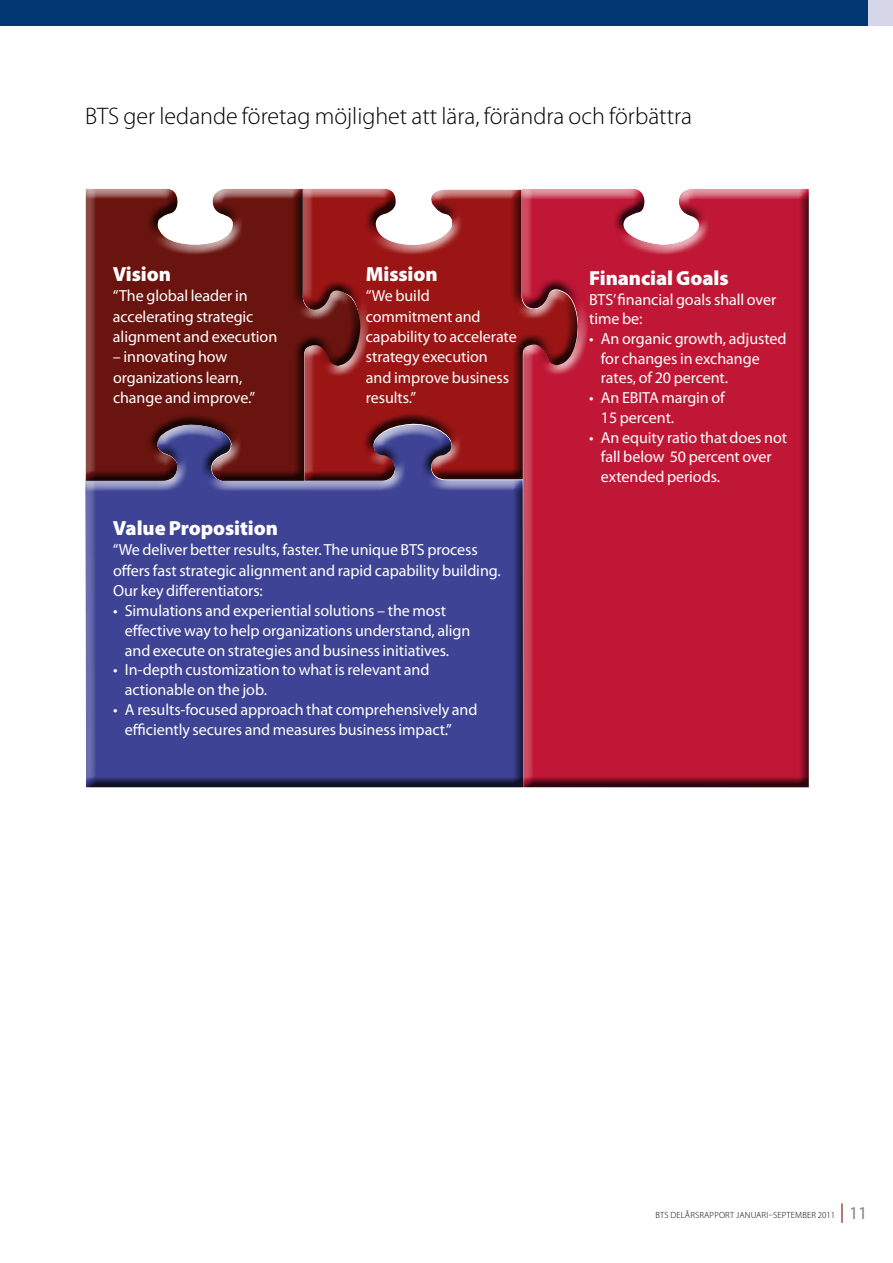
<style>
.page{position:relative;width:893px;height:1263px;background:#fff}
.page>*{position:absolute;margin:0;border:0;box-sizing:border-box;transform-origin:0 0}
.t1{font:300 24px "Myriad Pro";color:#000}
.t2{font:900 20.4px "Myriad Pro";letter-spacing:-.005em;color:#fff}
.t3{font:16.05px/20.4px "Myriad Pro";letter-spacing:-.005em;color:#fff}
.t4{font:300 9px "Myriad Pro";letter-spacing:.02em;color:#000}
.s1{font-weight:400;font-size:19.5px;color:#94372f}
.s2{font-weight:400;font-size:18px;color:#858584}
</style>
<div class="page">
<div style="left:867px;top:0;width:26px;height:26px;background:#d5d7e9"></div>
<div style="left:0;top:0;width:867px;height:26px;background:#003671"></div>
<div style="left:517px;top:187px;width:293px;height:601px;background:#000;opacity:.75"></div>
<div style="left:301px;top:187px;width:278px;height:295px;background:#000;opacity:.75"></div>
<div style="left:84px;top:187px;width:277px;height:295px;background:#000;opacity:.75"></div>
<div style="left:82px;top:422px;width:441px;height:363px;background:#fff;opacity:.75"></div>
<div style="left:82px;top:432px;width:441px;height:356px;background:#000;opacity:.75"></div>
<h1 class="t1" style="left:85px;top:102px;width:608px">BTS ger ledande företag möjlighet att lära, förändra och förbättra</h1>
<p class="t2" style="left:113px;top:262px;width:60px">Vision</p>
<p class="t3" style="left:113px;top:285px;width:166px">“The global leader in accelerating strategic alignment and execution</p>
<p class="t3" style="left:113px;top:347px;width:144px">– innovating how organizations learn, change and improve.”</p>
<p class="t2" style="left:366px;top:262px;width:73px">Mission</p>
<p class="t3" style="left:366px;top:285px;width:153px">“We build commitment and capability to accelerate strategy execution and improve business results.”</p>
<p class="t2" style="left:113px;top:516px;width:167px">Value Proposition</p>
<p class="t3" style="left:113px;top:540px;width:389px">“We deliver better results, faster.The unique BTS process offers fast strategic alignment and rapid capability building.<br>Our key differentiators:</p>
<p class="t3" style="left:125px;top:601px;width:347px;line-height:19.6px;text-indent:-12px">• Simulations and experiential solutions – the most effective way to help organizations understand, align and execute on strategies and business initiatives.</p>
<p class="t3" style="left:125px;top:660px;width:306px;line-height:19.6px;text-indent:-12px">• I n-depth customization to what is relevant and actionable on the job.</p>
<p class="t3" style="left:125px;top:699px;width:354px;text-indent:-12px">• A results-focused approach that comprehensively and efficiently secures and measures business impact.”</p>
<p class="t2" style="left:589px;top:266px;width:141px">Financial Goals</p>
<p class="t3" style="left:589px;top:289px;width:189px;line-height:19.6px">BTS’financial goals shall over time be:</p>
<p class="t3" style="left:601px;top:329px;width:187px;line-height:19.6px;text-indent:-12px">• An organic growth, adjusted for changes in exchange rates, of 20 percent.</p>
<p class="t3" style="left:601px;top:388px;width:125px;line-height:19.6px;text-indent:-12px">• An EBITA margin of<br>15 -percent.</p>
<p class="t3" style="left:601px;top:427px;width:188px;line-height:19.6px;text-indent:-12px">• An equity ratio that does not fall below 50 percent over extended periods.</p>
<p class="t4" style="left:655px;top:1210px;width:214px">BTS delårsrapport januari–september 2011 <span class="s1">|</span> <span class="s2">11</span></p>
</div>
